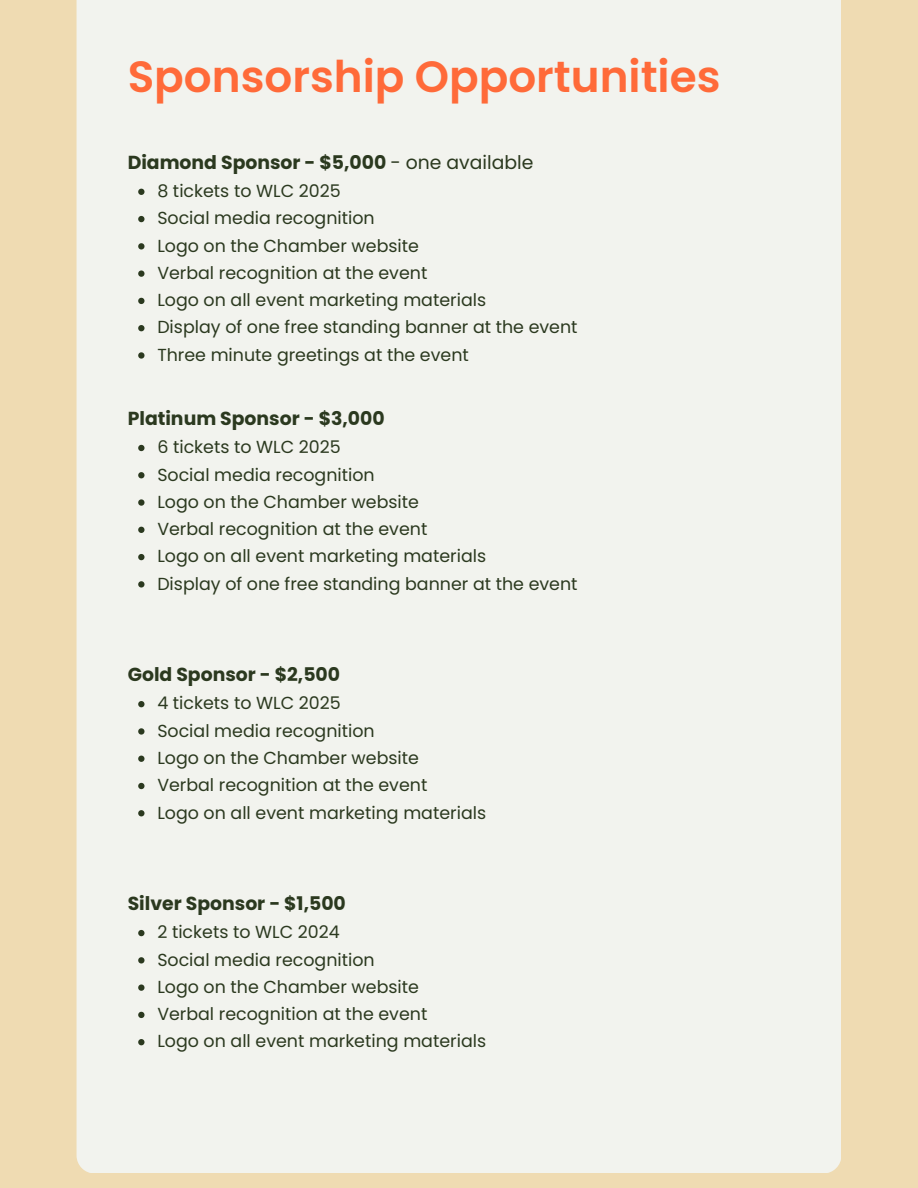
<style>
.page{position:relative;width:918px;height:1188px;background:#efdbb2}
.page>*{position:absolute;margin:0;border:0;box-sizing:border-box;transform-origin:0 0}
.t1{font:600 43.65px "Poppins";color:#ff6a39}
.t2{font:700 18.75px "Poppins";color:#2b391f}
.t3{font:17.4px/27.3px "Poppins";color:#2b391f}
.s1{font-weight:400}
</style>
<div class="page">
<div style="left:77px;top:0;width:764px;height:1173px;background:#f2f3ee"></div>
<svg style="left:138px;top:189px;width:7px;height:6px"></svg>
<svg style="left:138px;top:216px;width:7px;height:6px"></svg>
<svg style="left:138px;top:243px;width:7px;height:7px"></svg>
<svg style="left:138px;top:270px;width:7px;height:7px"></svg>
<svg style="left:138px;top:298px;width:7px;height:6px"></svg>
<svg style="left:138px;top:325px;width:7px;height:6px"></svg>
<svg style="left:138px;top:352px;width:7px;height:7px"></svg>
<svg style="left:138px;top:445px;width:7px;height:6px"></svg>
<svg style="left:138px;top:472px;width:7px;height:6px"></svg>
<svg style="left:138px;top:499px;width:7px;height:7px"></svg>
<svg style="left:138px;top:527px;width:7px;height:6px"></svg>
<svg style="left:138px;top:554px;width:7px;height:6px"></svg>
<svg style="left:138px;top:581px;width:7px;height:7px"></svg>
<svg style="left:138px;top:701px;width:7px;height:6px"></svg>
<svg style="left:138px;top:728px;width:7px;height:7px"></svg>
<svg style="left:138px;top:756px;width:7px;height:6px"></svg>
<svg style="left:138px;top:783px;width:7px;height:6px"></svg>
<svg style="left:138px;top:810px;width:7px;height:6px"></svg>
<svg style="left:138px;top:930px;width:7px;height:6px"></svg>
<svg style="left:138px;top:957px;width:7px;height:7px"></svg>
<svg style="left:138px;top:984px;width:7px;height:7px"></svg>
<svg style="left:138px;top:1012px;width:7px;height:6px"></svg>
<svg style="left:138px;top:1039px;width:7px;height:6px"></svg>
<h1 class="t1" style="left:128px;top:52px;width:594px">Sponsorship Opportunities</h1>
<p class="t2" style="left:128px;top:151px;width:407px">Diamond Sponsor - $5,000 <span class="s1">- one available</span></p>
<p class="t3" style="left:157px;top:177px;width:422px">8 tickets to WLC 2025<br>Social media recognition<br>Logo on the Chamber website<br>Verbal recognition at the event<br>Logo on all event marketing materials<br>Display of one free standing banner at the event<br>Three minute greetings at the event</p>
<p class="t2" style="left:128px;top:407px;width:259px">Platinum Sponsor - $3,000</p>
<p class="t3" style="left:157px;top:434px;width:422px">6 tickets to WLC 2025<br>Social media recognition<br>Logo on the Chamber website<br>Verbal recognition at the event<br>Logo on all event marketing materials<br>Display of one free standing banner at the event</p>
<p class="t2" style="left:128px;top:664px;width:214px">Gold Sponsor - $2,500</p>
<p class="t3" style="left:157px;top:690px;width:330px">4 tickets to WLC 2025<br>Social media recognition<br>Logo on the Chamber website<br>Verbal recognition at the event<br>Logo on all event marketing materials</p>
<p class="t2" style="left:128px;top:893px;width:220px">Silver Sponsor - $1,500</p>
<p class="t3" style="left:157px;top:919px;width:330px">2 tickets to WLC 2024<br>Social media recognition<br>Logo on the Chamber website<br>Verbal recognition at the event<br>Logo on all event marketing materials</p>
</div>
